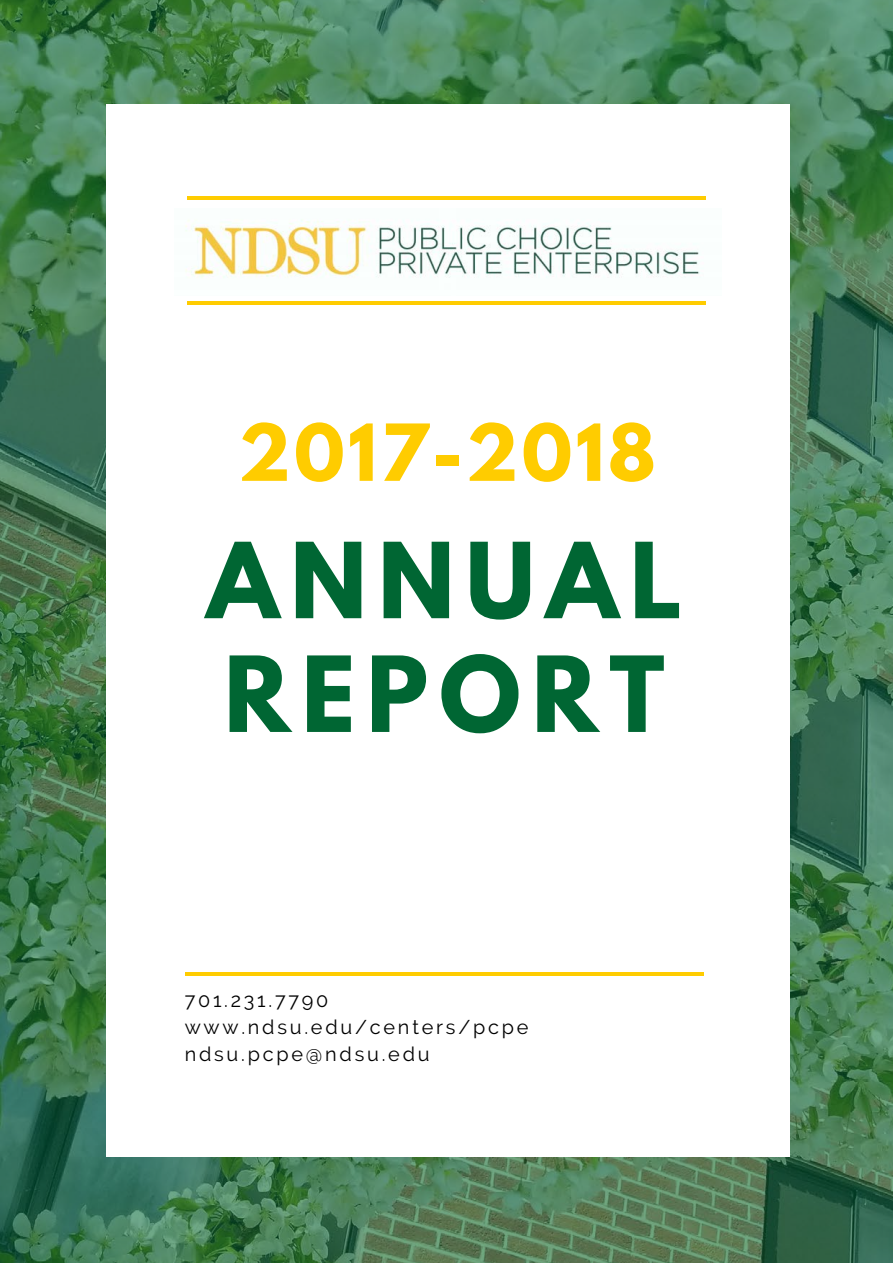
<style>
.page{position:relative;width:893px;height:1263px;background:#fff}
.page>*{position:absolute;margin:0;border:0;box-sizing:border-box;transform-origin:0 0}
.t1{font:700 92.7px/113.7px "League Spartan";letter-spacing:.12em;color:#063}
.t2{font:700 69.6px "League Spartan";letter-spacing:.05em;color:#fc0}
.t3{font:19.8px/27px "Raleway";letter-spacing:.14em;color:#000}
</style>
<div class="page">
<img style="left:0;top:0;width:893px;height:1263px">
<div style="left:106px;top:104px;width:683px;height:1052px;background:#fff"></div>
<hr style="left:187px;top:196px;width:519px;height:3px;background:#fc0">
<hr style="left:187px;top:302px;width:519px;height:3px;background:#fc0">
<hr style="left:185px;top:972px;width:519px;height:3px;background:#fc0">
<img style="left:185px;top:220px;width:515px;height:58px">
<h2 class="t2" style="left:238px;top:418px;width:419px">2017-2018</h2>
<h1 class="t1" style="left:206px;top:536px;width:477px">ANNUAL<br>REPORT</h1>
<p class="t3" style="left:185px;top:986px;width:345px">701.231.7790 www.ndsu.edu/centers/pcpe ndsu.pcpe@ndsu.edu</p>
</div>
